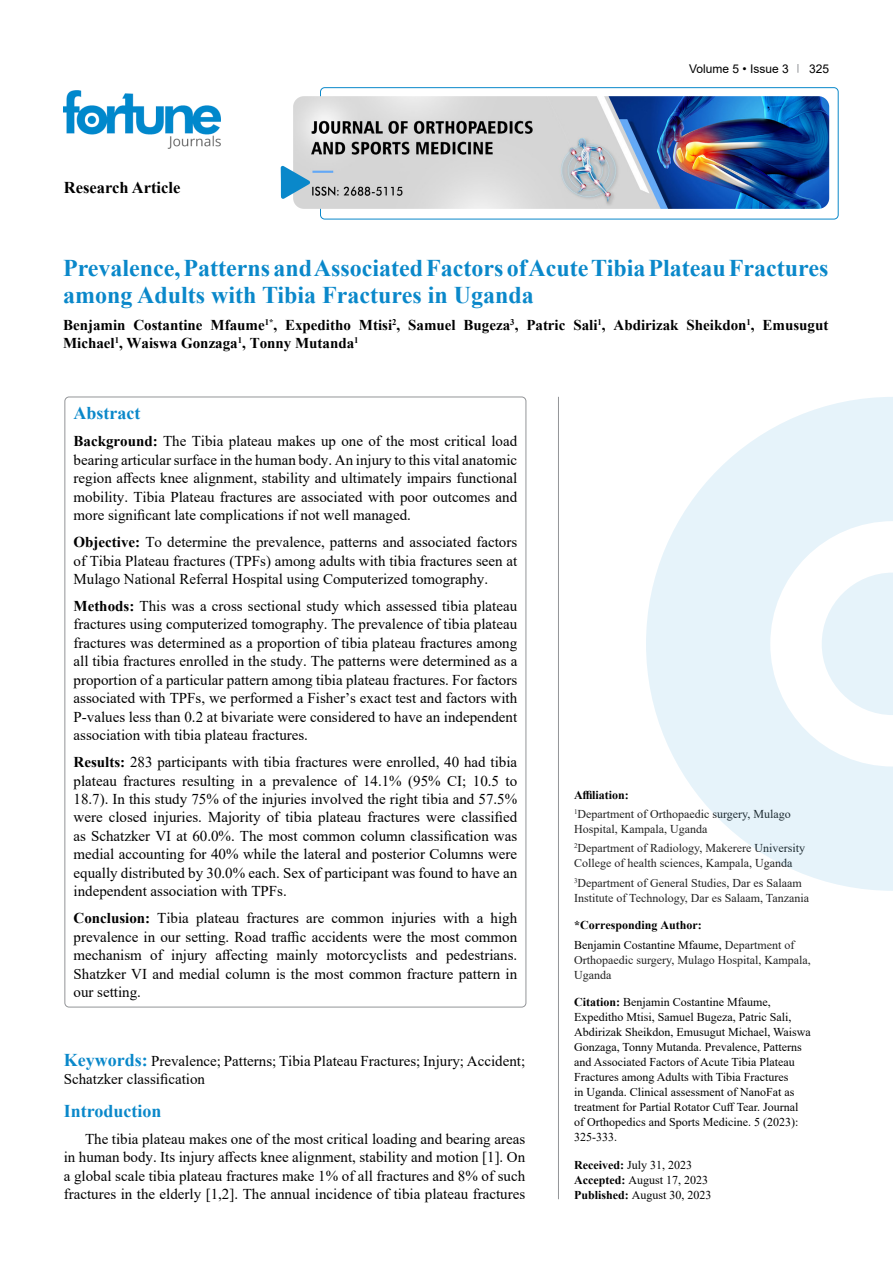
<style>
.page{position:relative;width:893px;height:1263px;background:#fff}
.page>*{position:absolute;margin:0;border:0;box-sizing:border-box;transform-origin:0 0}
.t1{font:700 24px/27px "Times New Roman";color:#0a88ca}
.t2{font:700 18px "Times New Roman";color:#0a88ca}
.t3{font:700 16.5px "Times New Roman";color:#000}
.t4{font:15px/18.5px "Times New Roman";color:#000;text-align:justify}
.t5{font:700 15px/18.5px "Times New Roman";color:#000}
.t6{font:12px/15px "Times New Roman";color:#000}
.t7{font:12px/19.2px "Times New Roman";color:#212121}
.t8{font:12px "Arial";color:#000}
.s1{font-weight:700}
.s2{font-weight:700;font-size:18px;color:#0a88ca}
.s3{font-weight:700;color:#000}
.s4{color:#212121}
</style>
<div class="page">
<div style="left:320px;top:87px;width:518px;height:132px;border:1px solid #0a88ca;border-radius:4px"></div>
<img style="left:64px;top:90px;width:157px;height:59px">
<img style="left:293px;top:96px;width:536px;height:113px">
<svg style="left:281px;top:166px;width:29px;height:33px"></svg>
<svg style="left:646px;top:397px;width:247px;height:494px;fill:#e6f3fa"></svg>
<svg style="left:822px;top:572px;width:71px;height:143px"></svg>
<hr style="left:558px;top:397px;width:1px;height:802px;background:#939598">
<p class="t3" style="left:64px;top:175px;width:118px">Research Article</p>
<p class="t8" style="left:689px;top:60px;width:101px">Volume 5 • Issue 3</p>
<p class="t8" style="left:809px;top:60px;width:22px">325</p>
<h1 class="t1" style="left:63px;top:254px;width:767px">Prevalence, Patterns and Associated Factors of Acute Tibia Plateau Fractures among Adults with Tibia Fractures in Uganda</h1>
<p class="t5" style="left:63px;top:315px;width:767px">Benjamin Costantine Mfaume<sup>1*</sup>, Expeditho Mtisi<sup>2</sup>, Samuel Bugeza<sup>3</sup>, Patric Sali<sup>1</sup>, Abdirizak Sheikdon<sup>1</sup>, Emusugut<br>Michael<sup>1</sup>, Waiswa Gonzaga<sup>1</sup>, Tonny Mutanda<sup>1</sup></p>
<p class="t2" style="left:74px;top:400px;width:68px">Abstract</p>
<p class="t4" style="left:74px;top:432px;width:445px"><span class="s1">Background:</span> The Tibia plateau makes up one of the most critical load bearing articular surface in the human body. An injury to this vital anatomic region affects knee alignment, stability and ultimately impairs functional mobility. Tibia Plateau fractures are associated with poor outcomes and more significant late complications if not well managed.</p>
<p class="t4" style="left:74px;top:532px;width:445px"><span class="s1">Objective:</span> To determine the prevalence, patterns and associated factors of Tibia Plateau fractures (TPFs) among adults with tibia fractures seen at Mulago National Referral Hospital using Computerized tomography.</p>
<p class="t4" style="left:74px;top:596px;width:445px"><span class="s1">Methods:</span> This was a cross sectional study which assessed tibia plateau fractures using computerized tomography. The prevalence of tibia plateau fractures was determined as a proportion of tibia plateau fractures among all tibia fractures enrolled in the study. The patterns were determined as a proportion of a particular pattern among tibia plateau fractures. For factors associated with TPFs, we performed a Fisher’s exact test and factors with P-values less than 0.2 at bivariate were considered to have an independent association with tibia plateau fractures.</p>
<p class="t4" style="left:74px;top:752px;width:445px"><span class="s1">Results:</span> 283 participants with tibia fractures were enrolled, 40 had tibia plateau fractures resulting in a prevalence of 14.1% (95% CI; 10.5 to 18.7). In this study 75% of the injuries involved the right tibia and 57.5% were closed injuries. Majority of tibia plateau fractures were classified as Schatzker VI at 60.0%. The most common column classification was medial accounting for 40% while the lateral and posterior Columns were equally distributed by 30.0% each. Sex of participant was found to have an independent association with TPFs.</p>
<p class="t4" style="left:74px;top:908px;width:445px"><span class="s1">Conclusion:</span> Tibia plateau fractures are common injuries with a high prevalence in our setting. Road traffic accidents were the most common mechanism of injury affecting mainly motorcyclists and pedestrians.<br>Shatzker VI and medial column is the most common fracture pattern in our setting.</p>
<p class="t4" style="left:64px;top:1051px;width:463px"><span class="s2">Keywords:</span> Prevalence; Patterns; Tibia Plateau Fractures; Injury; Accident;<br>Schatzker classification</p>
<p class="t2" style="left:64px;top:1098px;width:99px">Introduction</p>
<p class="t4" style="left:64px;top:1129px;width:463px;text-indent:21px">The tibia plateau makes one of the most critical loading and bearing areas in human body. Its injury affects knee alignment, stability and motion [1]. On a global scale tibia plateau fractures make 1% of all fractures and 8% of such fractures in the elderly [1,2]. The annual incidence of tibia plateau fractures</p>
<p class="t7" style="left:574px;top:785px;width:218px"><span class="s3">Affiliation:<br></span><sup>1</sup>Department of Orthopaedic surgery, Mulago</p>
<p class="t7" style="left:574px;top:819px;width:232px">Hospital, Kampala, Uganda<br><sup>2</sup>Department of Radiology, Makerere University</p>
<p class="t7" style="left:574px;top:853px;width:229px">College of health sciences, Kampala, Uganda<br><sup>3</sup>Department of General Studies, Dar es Salaam</p>
<p class="t7" style="left:574px;top:888px;width:237px">Institute of Technology, Dar es Salaam, Tanzania</p>
<p class="t6" style="left:574px;top:915px;width:222px;line-height:19.2px"><span class="s1">*Corresponding Author:<br></span>Benjamin Costantine Mfaume, <span class="s4">Department of</span></p>
<p class="t7" style="left:574px;top:952px;width:238px;line-height:15px">Orthopaedic surgery, Mulago Hospital, Kampala,<br>Uganda</p>
<p class="t6" style="left:574px;top:994px;width:238px"><span class="s1">Citation:</span> Benjamin Costantine Mfaume, Expeditho Mtisi, Samuel Bugeza, Patric Sali, Abdirizak Sheikdon, Emusugut Michael, Waiswa Gonzaga, Tonny Mutanda. Prevalence, Patterns and Associated Factors of Acute Tibia Plateau Fractures among Adults with Tibia Fractures<br>in Uganda. Clinical assessment of NanoFat as treatment for Partial Rotator Cuff Tear. Journal of Orthopedics and Sports Medicine. 5 (2023):<br>325-333.</p>
<p class="t6" style="left:574px;top:1157px;width:139px"><span class="s1">Received:</span> July 31, 2023<br><span class="s1">Accepted:</span> August 17, 2023<br><span class="s1">Published:</span> August 30, 2023</p>
</div>
